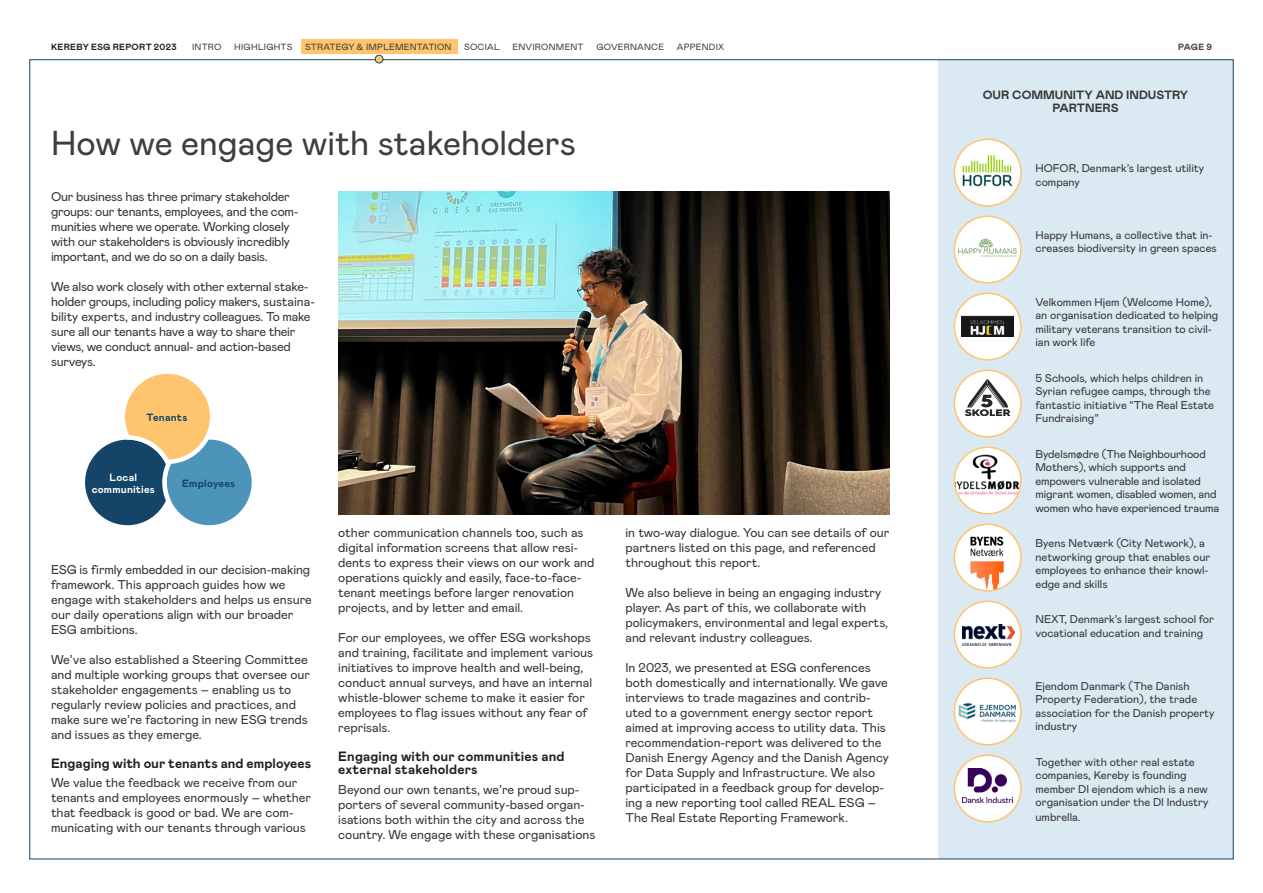
<style>
.page{position:relative;width:1263px;height:893px;background:#fff}
.page>*{position:absolute;margin:0;border:0;box-sizing:border-box;transform-origin:0 0}
.t1{font:34.5px "Mabry Pro";color:#3e3e3f}
.Mellemrubrikker_9_11{font:700 13.5px/13.5px "Mabry Pro";letter-spacing:.01em;color:#231f20}
.Brødtekst{font:12.75px/15px "Mabry Pro";color:#363536}
.Brødtekst-2{font:12.75px/15px "Mabry Pro";letter-spacing:-.02em;color:#363536}
.Tabel_-_overskrift_bjælke{font:700 12px/13.5px "Mabry Pro";color:#363536;text-align:center}
.Bullet{font:11.25px/13.5px "Mabry Pro";color:#363536}
.HIGH{font:700 10.5px "Mabry Pro";letter-spacing:.02em;color:#144468}
.HIGH-2{font:700 10.5px/12px "Mabry Pro";letter-spacing:.02em;color:#fff;text-align:center}
.Navigering{font:9px "Mabry Pro";letter-spacing:.025em;color:#3e3e3f}
.Navigering-2{font:700 9px "Mabry Pro";letter-spacing:.035em;color:#231f20}
.t2{font:700 9px "Mabry Pro";color:#3e3e3f}
</style>
<div class="page">
<div style="left:938px;top:59px;width:295px;height:800px;background:#dbeaf2"></div>
<div style="left:301px;top:39px;width:156px;height:15px;background:#fec46e"></div>
<div style="left:375px;top:55px;width:8px;height:8px;background:#fec46e;border-radius:50%"></div>
<div style="left:375px;top:55px;width:8px;height:8px;border:1px solid #144468;border-radius:50%"></div>
<div style="left:954px;top:601px;width:67px;height:67px;background:#fff;border-radius:50%"></div>
<img style="left:962px;top:625px;width:53px;height:21px">
<div style="left:954px;top:600px;width:68px;height:68px;border:2px solid #fec46e;border-radius:50%"></div>
<div style="left:954px;top:678px;width:67px;height:67px;background:#fff;border-radius:50%"></div>
<img style="left:955px;top:699px;width:64px;height:27px">
<div style="left:954px;top:677px;width:68px;height:68px;border:2px solid #fec46e;border-radius:50%"></div>
<div style="left:954px;top:755px;width:67px;height:67px;background:#fff;border-radius:50%"></div>
<img style="left:962px;top:768px;width:51px;height:35px">
<div style="left:954px;top:754px;width:68px;height:68px;border:2px solid #fec46e;border-radius:50%"></div>
<div style="left:954px;top:524px;width:67px;height:67px;background:#fff;border-radius:50%"></div>
<img style="left:968px;top:536px;width:41px;height:53px">
<div style="left:954px;top:523px;width:68px;height:69px;border:2px solid #fec46e;border-radius:50%"></div>
<div style="left:954px;top:447px;width:67px;height:67px;background:#fff;border-radius:50%"></div>
<img style="left:954px;top:449px;width:65px;height:50px">
<div style="left:954px;top:446px;width:68px;height:69px;border:2px solid #fec46e;border-radius:50%"></div>
<div style="left:954px;top:216px;width:67px;height:67px;background:#fff;border-radius:50%"></div>
<img style="left:956px;top:233px;width:63px;height:29px">
<div style="left:954px;top:216px;width:68px;height:68px;border:2px solid #fec46e;border-radius:50%"></div>
<div style="left:954px;top:139px;width:67px;height:67px;background:#fff;border-radius:50%"></div>
<img style="left:954px;top:152px;width:67px;height:38px">
<div style="left:954px;top:139px;width:68px;height:68px;border:2px solid #fec46e;border-radius:50%"></div>
<div style="left:954px;top:370px;width:67px;height:67px;background:#fff;border-radius:50%"></div>
<svg style="left:965px;top:379px;width:45px;height:37px"></svg>
<div style="left:954px;top:370px;width:68px;height:68px;border:2px solid #fec46e;border-radius:50%"></div>
<div style="left:954px;top:293px;width:67px;height:67px;background:#fff;border-radius:50%"></div>
<img style="left:962px;top:316px;width:51px;height:21px">
<div style="left:954px;top:293px;width:68px;height:68px;border:2px solid #fec46e;border-radius:50%"></div>
<img style="left:338px;top:191px;width:551px;height:324px">
<div style="left:164px;top:437px;width:90px;height:90px;background:#4c94b9;border-radius:50%"></div>
<div style="left:162px;top:435px;width:94px;height:95px;border:4px solid #fff;border-radius:50%"></div>
<svg style="left:85px;top:373px;width:132px;height:157px"></svg>
<p class="Navigering-2" style="left:51px;top:40px;width:127px">KEREBY ESG REPORT 2023</p>
<p class="Navigering" style="left:192px;top:40px;width:31px">INTRO</p>
<p class="Navigering" style="left:234px;top:40px;width:60px">HIGHLIGHTS</p>
<p class="Navigering" style="left:305px;top:40px;width:148px">STRATEGY &amp; IMPLEMENTATION</p>
<p class="Navigering" style="left:464px;top:40px;width:37px">SOCIAL</p>
<p class="Navigering" style="left:512px;top:40px;width:73px">ENVIRONMENT</p>
<p class="Navigering" style="left:596px;top:40px;width:69px">GOVERNANCE</p>
<p class="Navigering" style="left:677px;top:40px;width:49px">APPENDIX</p>
<p class="t2" style="left:1178px;top:40px;width:35px">PAGE 9</p>
<p class="t1" style="left:51px;top:118px;width:527px">How we engage with stakeholders</p>
<p class="Brødtekst-2" style="left:51px;top:189px;width:249px">Our business has three primary stakeholder groups: our tenants, employees, and the com&shy;munities where we operate. Working closely with our stakeholders is obviously incredibly important, and we do so on a daily basis.</p>
<p class="Brødtekst-2" style="left:51px;top:279px;width:265px">We also work closely with other external stake&shy;holder groups, including policy makers, sustaina&shy;bility experts, and industry colleagues. To make sure all our tenants have a way to share their views, we conduct annual- and action-based surveys.</p>
<p class="HIGH" style="left:147px;top:410px;width:42px">Tenants</p>
<p class="HIGH-2" style="left:92px;top:470px;width:65px">Local communities</p>
<p class="HIGH" style="left:182px;top:475px;width:55px">Employees</p>
<p class="Brødtekst" style="left:51px;top:561px;width:262px">ESG is firmly embedded in our decision-making framework. This approach guides how we engage with stakeholders and helps us ensure our daily operations align with our broader ESG ambitions.</p>
<p class="Brødtekst" style="left:51px;top:651px;width:261px">We’ve also established a Steering Committee and multiple working groups that oversee our stakeholder engagements – enabling us to regularly review policies and practices, and make sure we’re factoring in new ESG trends and issues as they emerge.</p>
<p class="Mellemrubrikker_9_11" style="left:51px;top:756px;width:262px">Engaging with our tenants and employees</p>
<p class="Brødtekst" style="left:51px;top:774px;width:262px">We value the feedback we receive from our tenants and employees enormously – whether that feedback is good or bad. We are com&shy;municating with our tenants through various</p>
<p class="Brødtekst" style="left:338px;top:525px;width:258px">other communication channels too, such as digital information screens that allow resi&shy;dents to express their views on our work and operations quickly and easily, face-to-face&shy;tenant meetings before larger renovation projects, and by letter and email.</p>
<p class="Brødtekst" style="left:338px;top:630px;width:256px">For our employees, we offer ESG workshops and training, facilitate and implement various initiatives to improve health and well-being, conduct annual surveys, and have an internal whistle-blower scheme to make it easier for employees to flag issues without any fear of reprisals.</p>
<p class="Mellemrubrikker_9_11" style="left:338px;top:749px;width:228px">Engaging with our communities and external stakeholders</p>
<p class="Brødtekst" style="left:338px;top:781px;width:259px">Beyond our own tenants, we’re proud sup&shy;porters of several community-based organ&shy;isations both within the city and across the country. We engage with these organisations</p>
<p class="Brødtekst" style="left:625px;top:525px;width:265px">in two-way dialogue. You can see details of our partners listed on this page, and referenced throughout this report.</p>
<p class="Brødtekst" style="left:625px;top:585px;width:264px">We also believe in being an engaging industry player. As part of this, we collaborate with policymakers, environmental and legal experts, and relevant industry colleagues.</p>
<p class="Brødtekst" style="left:625px;top:660px;width:265px">In 2023, we presented at ESG conferences both domestically and internationally. We gave interviews to trade magazines and contrib&shy;uted to a government energy sector report aimed at improving access to utility data. This recommendation-report was delivered to the Danish Energy Agency and the Danish Agency for Data Supply and Infrastructure. We also participated in a feedback group for develop&shy;ing a new reporting tool called REAL ESG – The Real Estate Reporting Framework.</p>
<p class="Tabel_-_overskrift_bjælke" style="left:983px;top:87px;width:207px">OUR COMMUNITY AND INDUSTRY<br>PARTNERS</p>
<p class="Bullet" style="left:1035px;top:161px;width:170px">HOFOR, Denmark’s largest utility company</p>
<p class="Bullet" style="left:1035px;top:228px;width:183px">Happy Humans, a collective that in&shy;creases biodiversity in green spaces</p>
<p class="Bullet" style="left:1035px;top:294px;width:184px">Velkommen Hjem (Welcome Home), an organisation dedicated to helping military veterans transition to civil&shy;ian work life</p>
<p class="Bullet" style="left:1035px;top:370px;width:180px">5 Schools, which helps children in<br>Syrian refugee camps, through the fantastic initiative “The Real Estate<br>Fundraising”</p>
<p class="Bullet" style="left:1035px;top:446px;width:185px">Bydelsmødre (The Neighbourhood Mothers), which supports and empowers vulnerable and isolated migrant women, disabled women, and women who have experienced trauma</p>
<p class="Bullet" style="left:1035px;top:536px;width:177px">Byens Netværk (City Network), a networking group that enables our employees to enhance their knowl&shy;edge and skills</p>
<p class="Bullet" style="left:1035px;top:612px;width:180px">NEXT, Denmark’s largest school for vocational education and training</p>
<p class="Bullet" style="left:1035px;top:679px;width:181px">Ejendom Danmark (The Danish<br>Property Federation), the trade association for the Danish property industry</p>
<p class="Bullet" style="left:1035px;top:755px;width:175px">Together with other real estate companies, Kereby is founding member DI ejendom which is a new organisation under the DI Industry</p>
<p class="Bullet" style="left:1035px;top:810px;width:47px">umbrella.</p>
</div>
